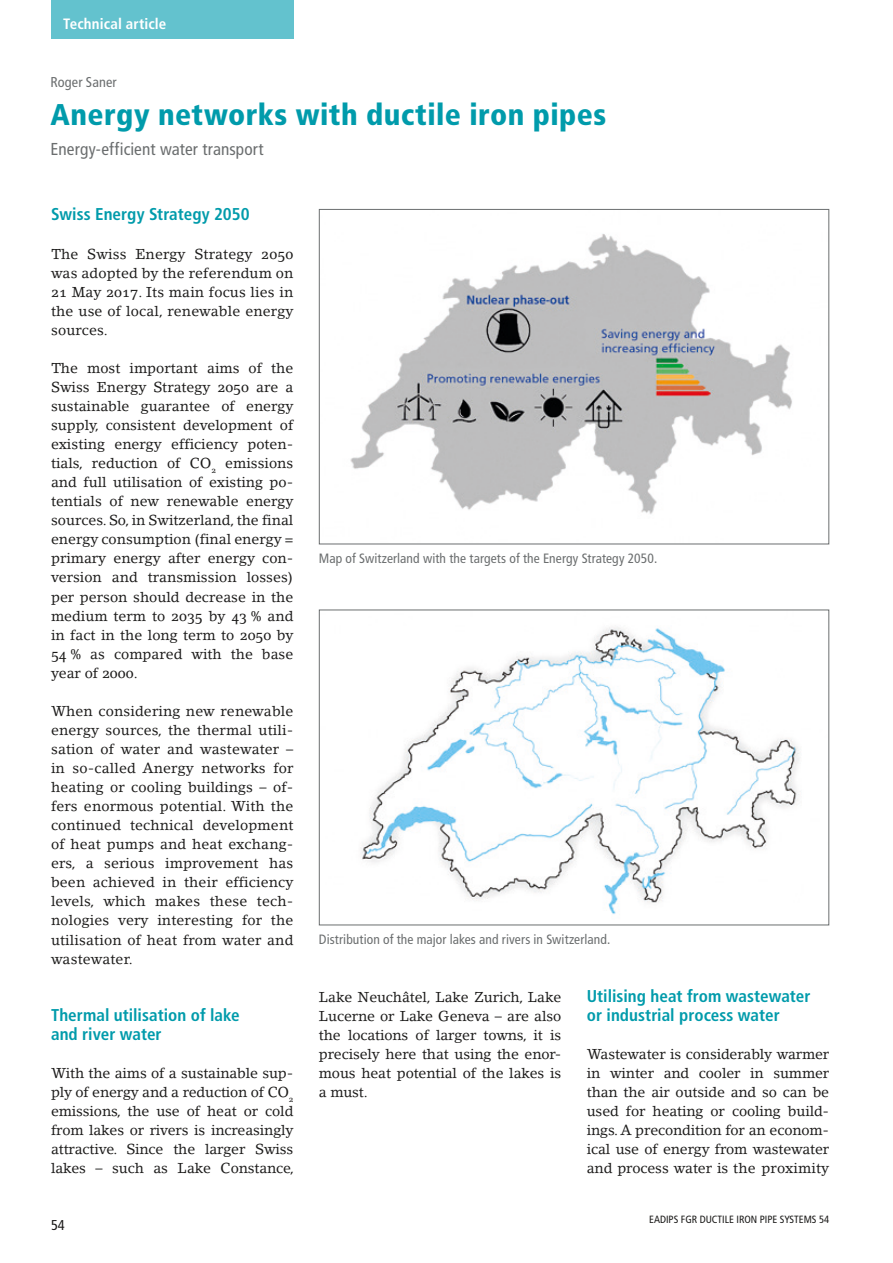
<style>
.page{position:relative;width:893px;height:1263px;background:#fff}
.page>*{position:absolute;margin:0;border:0;box-sizing:border-box;transform-origin:0 0}
.t1{font:900 condensed 30px "Frutiger";letter-spacing:.015em;color:#009bab}
.t2{font:condensed 17.25px "Frutiger";letter-spacing:.01em;color:#6b6e6f}
.t3{font:700 condensed 17.1px/19px "Frutiger";color:#009bab}
.t4{font:700 condensed 15px "Frutiger";letter-spacing:.005em;color:#fff}
.t5{font:14.25px/19px "Lino Letter Roman Os F";color:#1b1a19;text-align:justify}
.t6{font:condensed 14.25px "Frutiger";letter-spacing:.005em;color:#6b6e6f}
.t7{font:condensed 14.25px "Frutiger";color:#1b1a19}
.t8{font:condensed 13.5px "Frutiger";letter-spacing:.01em;color:#6b6e6f}
.t9{font:condensed 10.5px "Frutiger";color:#1b1a19}
</style>
<div class="page">
<div style="left:51px;top:0;width:242px;height:39px;background:#63c2ce"></div>
<img style="left:350px;top:234px;width:442px;height:280px">
<img style="left:361px;top:627px;width:439px;height:287px">
<div style="left:319px;top:610px;width:510px;height:315px;border:1px solid #6b6e6f"></div>
<p class="t4" style="left:63px;top:15px;width:105px">Technical article</p>
<p class="t6" style="left:50px;top:74px;width:68px">Roger Saner</p>
<h1 class="t1" style="left:50px;top:97px;width:557px">Anergy networks with ductile iron pipes</h1>
<p class="t2" style="left:50px;top:139px;width:215px">Energy-efficient water transport</p>
<p class="t3" style="left:51px;top:205px;width:200px">Swiss Energy Strategy 2050</p>
<p class="t5" style="left:51px;top:244px;width:244px">The Swiss Energy Strategy 2050 was adopted by the referendum on 21 May 2017. Its main focus lies in the use of local, renewable energy sources.</p>
<p class="t5" style="left:51px;top:358px;width:244px">The most important aims of the Swiss Energy Strategy 2050 are a sustainable guarantee of energy supply, consistent development of existing energy efficiency poten&shy;tials, reduction of CO<sub>2</sub> emissions and full utilisation of existing po&shy;tentials of new renewable energy sources. So, in Switzerland, the final energy consumption (final energy = primary energy after energy con&shy;version and transmission losses) per person should decrease in the medium term to 2035 by 43 % and in fact in the long term to 2050 by 54 % as compared with the base year of 2000.</p>
<p class="t5" style="left:51px;top:701px;width:244px">When considering new renewable energy sources, the thermal utili&shy;sation of water and wastewater – in so-called Anergy networks for heating or cooling buildings – of&shy;fers enormous potential. With the continued technical development of heat pumps and heat exchang&shy;ers, a serious improvement has been achieved in their efficiency levels, which makes these tech&shy;nologies very interesting for the utilisation of heat from water and wastewater.</p>
<p class="t3" style="left:51px;top:1005px;width:190px">Thermal utilisation of lake and river water</p>
<p class="t5" style="left:51px;top:1063px;width:245px">With the aims of a sustainable sup&shy;ply of energy and a reduction of CO<sub>2 </sub>emissions, the use of heat or cold from lakes or rivers is increasingly attractive. Since the larger Swiss lakes – such as Lake Constance,</p>
<p class="t7" style="left:51px;top:1217px;width:15px">54</p>
<p class="t8" style="left:319px;top:551px;width:340px">Map of Switzerland with the targets of the Energy Strategy 2050.</p>
<p class="t8" style="left:319px;top:932px;width:293px">Distribution of the major lakes and rivers in Switzerland.</p>
<p class="t5" style="left:319px;top:987px;width:244px">Lake Neuchâtel, Lake Zurich, Lake Lucerne or Lake Geneva – are also the locations of larger towns, it is precisely here that using the enor&shy;mous heat potential of the lakes is a must.</p>
<p class="t3" style="left:587px;top:986px;width:225px">Utilising heat from wastewater or industrial process water</p>
<p class="t5" style="left:587px;top:1044px;width:244px">Wastewater is considerably warmer in winter and cooler in summer than the air outside and so can be used for heating or cooling build&shy;ings. A precondition for an econom&shy;ical use of energy from wastewater and process water is the proximity</p>
<p class="t9" style="left:649px;top:1213px;width:182px">EADIPS FGR DUCTILE IRON PIPE SYSTEMS 54</p>
</div>
